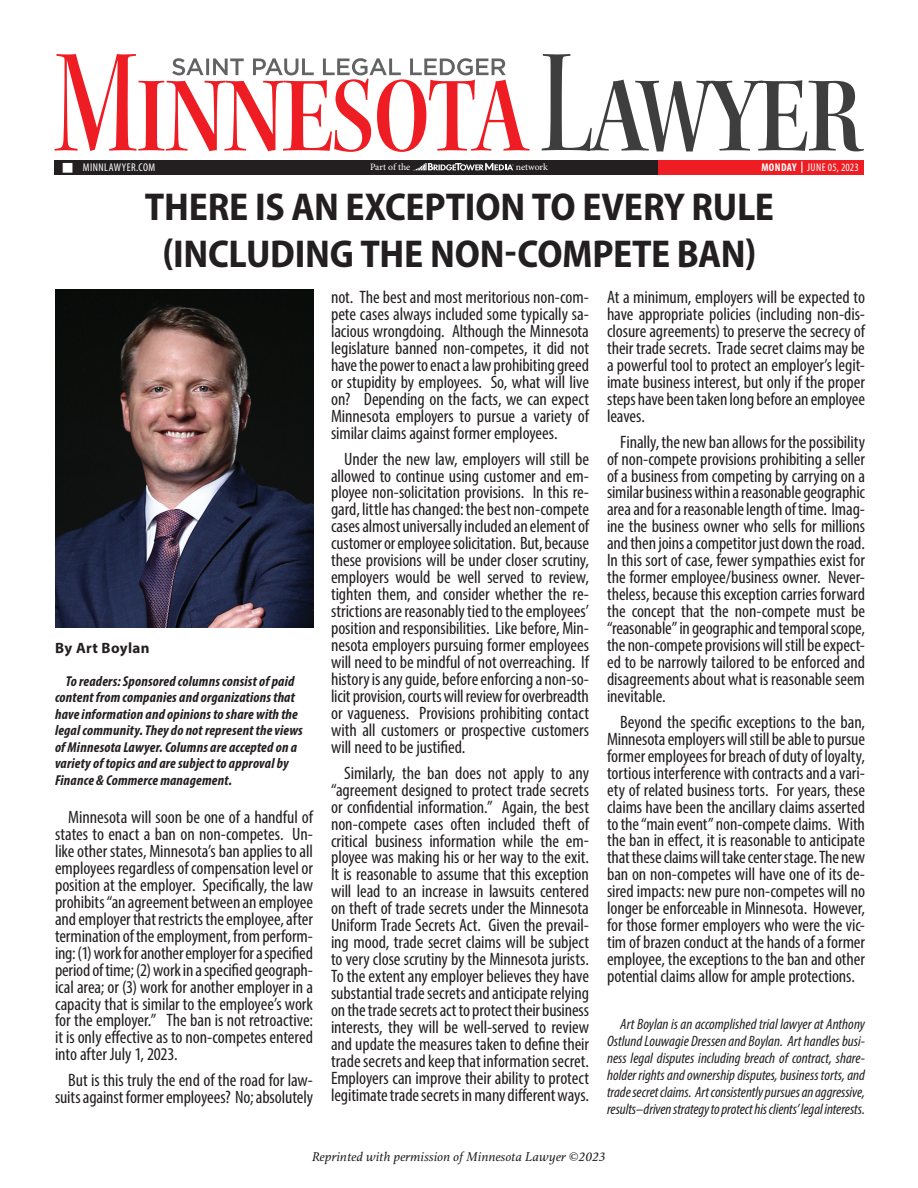
<style>
.page{position:relative;width:918px;height:1188px;background:#fff}
.page>*{position:absolute;margin:0;border:0;box-sizing:border-box;transform-origin:0 0}
.t1{font:700 semi-condensed 39px/46.8px "Myriad Pro";letter-spacing:-.005em;color:#231f20;text-align:center}
.t2{font:condensed 18px/17px "Myriad Pro";letter-spacing:-.005em;color:#231f20;text-align:justify}
.t3{font:italic condensed 15px/17px "Myriad Pro";letter-spacing:-.005em;color:#231f20;text-align:justify}
.t4{font:700 15px "Myriad Pro";letter-spacing:.025em;color:#231f20}
.t5{font:italic 700 condensed 14.4px/16.5px "Myriad Pro";letter-spacing:.01em;color:#231f20}
.t6{font:italic 13.5px "Athelas";letter-spacing:.01em;color:#231f20}
.t7{font:condensed 11.25px "Myriad Pro";letter-spacing:.04em;color:#fff}
.t8{font:9.75px "Minion Pro";letter-spacing:-.005em;color:#fff}
.s1{font-weight:700}
</style>
<div class="page">
<svg style="left:55px;top:54px;width:475px;height:98px"></svg>
<div style="left:54px;top:160px;width:810px;height:15px;background:#231f20"></div>
<div style="left:658px;top:160px;width:206px;height:15px;background:#ee1d23"></div>
<svg style="left:414px;top:163px;width:100px;height:7px"></svg>
<svg style="left:542px;top:54px;width:322px;height:98px"></svg>
<svg style="left:172px;top:58px;width:334px;height:17px"></svg>
<img style="left:55px;top:290px;width:258px;height:338px">
<p class="t7" style="left:62px;top:161px;width:94px">■ MINNLAWYER.COM</p>
<p class="t7" style="left:761px;top:161px;width:99px"><span class="s1">MONDAY |</span> JUNE 05, 2023</p>
<p class="t8" style="left:370px;top:161px;width:42px">Part of the</p>
<p class="t8" style="left:516px;top:161px;width:34px">network</p>
<h1 class="t1" style="left:145px;top:183px;width:631px">THERE IS AN EXCEPTION TO EVERY RULE (INCLUDING THE NON-COMPETE BAN)</h1>
<p class="t4" style="left:55px;top:638px;width:96px">By Art Boylan</p>
<p class="t5" style="left:55px;top:672px;width:249px;text-indent:11px">To readers: Sponsored columns consist of paid content from companies and organizations that have information and opinions to share with the legal community. They do not represent the views of Minnesota Lawyer. Columns are accepted on a variety of topics and are subject to approval by Finance &amp; Commerce management.</p>
<p class="t2" style="left:55px;top:808px;width:260px;text-indent:13px">Minnesota will soon be one of a handful of states to enact a ban on non-competes. Un&shy;like other states, Minnesota’s ban applies to all employees regardless of compensation level or position at the employer. Specifically, the law prohibits “an agreement between an employee and employer that restricts the employee, after termination of the employment, from perform&shy;ing: (1) work for another employer for a specified period of time; (2) work in a specified geograph&shy;ical area; or (3) work for another employer in a capacity that is similar to the employee’s work for the employer.” The ban is not retroactive: it is only effective as to non-competes entered into after July 1, 2023.</p>
<p class="t2" style="left:55px;top:1072px;width:260px;text-align:right">But is this truly the end of the road for law&shy;suits against former employees? No; absolutely</p>
<p class="t2" style="left:331px;top:288px;width:260px">not. The best and most meritorious non-com&shy;pete cases always included some typically sa&shy;lacious wrongdoing. Although the Minnesota legislature banned non-competes, it did not have the power to enact a law prohibiting greed or stupidity by employees. So, what will live on? Depending on the facts, we can expect Minnesota employers to pursue a variety of similar claims against former employees.</p>
<p class="t2" style="left:331px;top:450px;width:260px;text-indent:13px">Under the new law, employers will still be allowed to continue using customer and em&shy;ployee non-solicitation provisions. In this re&shy;gard, little has changed: the best non-compete cases almost universally included an element of customer or employee solicitation. But, because these provisions will be under closer scrutiny, employers would be well served to review, tighten them, and consider whether the re&shy;strictions are reasonably tied to the employees’ position and responsibilities. Like before, Min&shy;nesota employers pursuing former employees will need to be mindful of not overreaching. If history is any guide, before enforcing a non-so&shy;licit provision, courts will review for overbreadth or vagueness. Provisions prohibiting contact with all customers or prospective customers will need to be justified.</p>
<p class="t2" style="left:331px;top:764px;width:260px;text-indent:13px">Similarly, the ban does not apply to any “agreement designed to protect trade secrets or confidential information.” Again, the best non-compete cases often included theft of critical business information while the em&shy;ployee was making his or her way to the exit.<br>It is reasonable to assume that this exception will lead to an increase in lawsuits centered on theft of trade secrets under the Minnesota Uniform Trade Secrets Act. Given the prevail&shy;ing mood, trade secret claims will be subject to very close scrutiny by the Minnesota jurists.<br>To the extent any employer believes they have substantial trade secrets and anticipate relying on the trade secrets act to protect their business interests, they will be well-served to review and update the measures taken to define their trade secrets and keep that information secret.<br>Employers can improve their ability to protect legitimate trade secrets in many different ways.</p>
<p class="t2" style="left:607px;top:288px;width:260px">At a minimum, employers will be expected to have appropriate policies (including non-dis&shy;closure agreements) to preserve the secrecy of their trade secrets. Trade secret claims may be a powerful tool to protect an employer’s legit&shy;imate business interest, but only if the proper steps have been taken long before an employee leaves.</p>
<p class="t2" style="left:607px;top:433px;width:260px;text-indent:13px">Finally, the new ban allows for the possibility of non-compete provisions prohibiting a seller of a business from competing by carrying on a similar business within a reasonable geographic area and for a reasonable length of time. Imag&shy;ine the business owner who sells for millions and then joins a competitor just down the road.<br>In this sort of case, fewer sympathies exist for the former employee/business owner. Never&shy;theless, because this exception carries forward the concept that the non-compete must be “reasonable” in geographic and temporal scope, the non-compete provisions will still be expect&shy;ed to be narrowly tailored to be enforced and disagreements about what is reasonable seem inevitable.</p>
<p class="t2" style="left:607px;top:713px;width:260px;text-indent:13px">Beyond the specific exceptions to the ban, Minnesota employers will still be able to pursue former employees for breach of duty of loyalty, tortious interference with contracts and a vari&shy;ety of related business torts. For years, these claims have been the ancillary claims asserted to the “main event” non-compete claims. With the ban in effect, it is reasonable to anticipate that these claims will take center stage. The new ban on non-competes will have one of its de&shy;sired impacts: new pure non-competes will no longer be enforceable in Minnesota. However, for those former employers who were the vic&shy;tim of brazen conduct at the hands of a former employee, the exceptions to the ban and other potential claims allow for ample protections.</p>
<p class="t3" style="left:607px;top:1016px;width:260px;text-indent:13px">Art Boylan is an accomplished trial lawyer at Anthony Ostlund Louwagie Dressen and Boylan. Art handles busi&shy;ness legal disputes including breach of contract, share&shy;holder rights and ownership disputes, business torts, and trade secret claims. Art consistently pursues an aggressive, results–driven strategy to protect his clients’ legal interests.</p>
<p class="t6" style="left:312px;top:1149px;width:295px">Reprinted with permission of Minnesota Lawyer ©2023</p>
</div>
